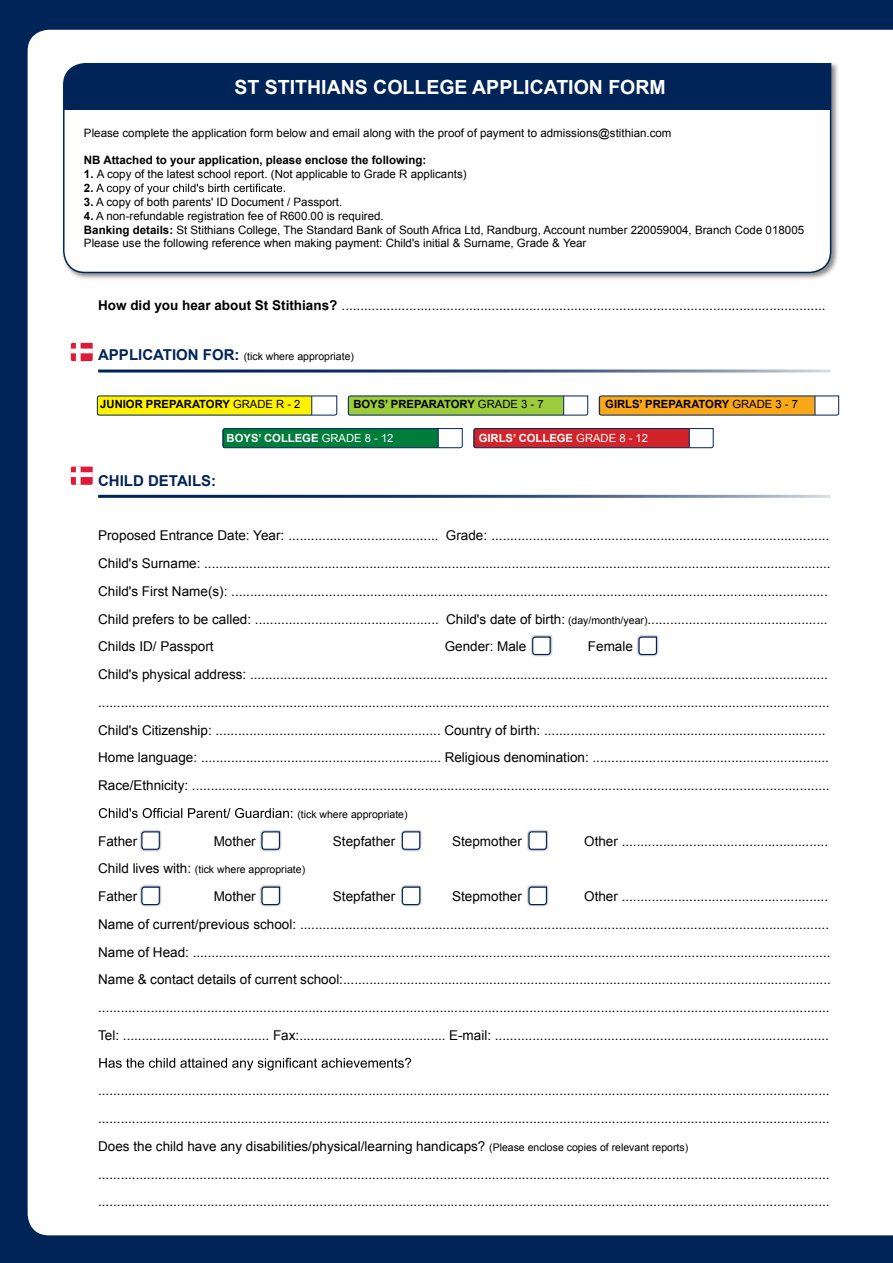
<style>
.page{position:relative;width:893px;height:1263px;background:#002458}
.page>*{position:absolute;margin:0;border:0;box-sizing:border-box;transform-origin:0 0}
.t1{font:700 19.5px "Arial";color:#fff}
.t2{font:700 15px "Arial";color:#002458}
.t3{font:13.5px/27.8px "Arial";color:#000}
.t4{font:11.55px/13.8px "Arial";color:#000}
.t5{font:700 11.55px "Arial";color:#000}
.t6{font:700 11.25px "Arial";color:#000}
.t7{font:700 11.25px "Arial";color:#fff}
.t8{font:10.5px "Arial";color:#000}
.s1{font-weight:700}
.s2{font-weight:700;font-size:15px;color:#002458}
.s3{font-weight:400}
.s4{font-size:10.5px}
.s5{font-size:13.5px}
</style>
<div class="page">
<div style="left:28px;top:30px;width:865px;height:1205px;background:#fff"></div>
<svg style="left:99px;top:808px;width:193px;height:10px;background:#b4b4b4"></svg>
<svg style="left:99px;top:1058px;width:312px;height:12px;background:#c2c2c2"></svg>
<svg style="left:61px;top:61px;width:778px;height:220px;background:#dadada"></svg>
<svg style="left:62px;top:62px;width:770px;height:212px"></svg>
<svg style="left:96px;top:184px;width:189px;height:10px;background:#c4c4c4"></svg>
<svg style="left:97px;top:395px;width:241px;height:21px;background:#e4dd29"></svg>
<svg style="left:347px;top:395px;width:242px;height:21px;background:#98bf56"></svg>
<svg style="left:598px;top:395px;width:241px;height:21px;background:#e0a43c"></svg>
<svg style="left:222px;top:428px;width:241px;height:21px;background:#208356"></svg>
<svg style="left:473px;top:428px;width:241px;height:21px;background:#c13e49"></svg>
<svg style="left:530px;top:634px;width:22px;height:23px"></svg>
<svg style="left:532px;top:636px;width:19px;height:20px"></svg>
<hr style="left:98px;top:495px;width:733px;height:3px;background:#002458">
<hr style="left:98px;top:369px;width:733px;height:3px;background:#002458">
<svg style="left:71px;top:343px;width:22px;height:18px"></svg>
<div style="left:76px;top:343px;width:5px;height:18px;background:#fff"></div>
<hr style="left:71px;top:349px;width:22px;height:4px;background:#fff">
<svg style="left:71px;top:467px;width:22px;height:18px"></svg>
<div style="left:76px;top:467px;width:5px;height:18px;background:#fff"></div>
<div style="left:71px;top:472px;width:22px;height:5px;background:#fff"></div>
<svg style="left:636px;top:634px;width:23px;height:23px"></svg>
<svg style="left:638px;top:636px;width:20px;height:20px"></svg>
<svg style="left:139px;top:829px;width:22px;height:22px"></svg>
<svg style="left:141px;top:831px;width:19px;height:19px"></svg>
<svg style="left:259px;top:829px;width:23px;height:22px"></svg>
<svg style="left:261px;top:831px;width:20px;height:19px"></svg>
<svg style="left:400px;top:829px;width:22px;height:22px"></svg>
<svg style="left:401px;top:831px;width:20px;height:19px"></svg>
<svg style="left:526px;top:829px;width:23px;height:22px"></svg>
<svg style="left:528px;top:831px;width:19px;height:19px"></svg>
<svg style="left:139px;top:885px;width:22px;height:22px"></svg>
<svg style="left:141px;top:886px;width:19px;height:20px"></svg>
<svg style="left:259px;top:885px;width:23px;height:22px"></svg>
<svg style="left:261px;top:886px;width:20px;height:20px"></svg>
<svg style="left:400px;top:885px;width:22px;height:22px"></svg>
<svg style="left:401px;top:886px;width:20px;height:20px"></svg>
<svg style="left:526px;top:885px;width:23px;height:22px"></svg>
<svg style="left:528px;top:886px;width:19px;height:20px"></svg>
<h1 class="t1" style="left:235px;top:74px;width:433px">ST STITHIANS COLLEGE APPLICATION FORM</h1>
<p class="t4" style="left:84px;top:126px;width:589px">Please complete the application form below and email along with the proof of payment to admissions@stithian.com</p>
<p class="t5" style="left:84px;top:152px;width:344px">NB Attached to your application, please enclose the following:</p>
<p class="t4" style="left:84px;top:167px;width:384px"><span class="s1">1.</span> A copy of the latest school report. (Not applicable to Grade R applicants)<br><span class="s1">2.</span></p>
<p class="t4" style="left:84px;top:195px;width:260px"><span class="s1">3.</span> A copy of both parents' ID Document / Passport.</p>
<p class="t4" style="left:84px;top:209px;width:722px"><span class="s1">4.</span> A non-refundable registration fee of R600.00 is required.<br><span class="s1">Banking details:</span> St Stithians College, The Standard Bank of South Africa Ltd, Randburg, Account number 220059004, Branch Code 018005<br>Please use the following reference when making payment: Child's initial &amp; Surname, Grade &amp; Year</p>
<p class="t3" style="left:98px;top:292px;width:729px"><span class="s1">How did you hear about St Stithians?</span> .................................................................................................................................</p>
<p class="t8" style="left:98px;top:349px;width:257px"><span class="s2">APPLICATION FOR:</span> (tick where appropriate)</p>
<p class="t6" style="left:100px;top:397px;width:202px">JUNIOR PREPARATORY <span class="s3">GRADE R - 2</span></p>
<p class="t6" style="left:353px;top:397px;width:192px">BOYS’ PREPARATORY <span class="s3">GRADE 3 - 7</span></p>
<p class="t6" style="left:605px;top:397px;width:194px">GIRLS’ PREPARATORY <span class="s3">GRADE 3 - 7</span></p>
<p class="t7" style="left:227px;top:431px;width:168px">BOYS’ COLLEGE <span class="s3">GRADE 8 - 12</span></p>
<p class="t7" style="left:479px;top:431px;width:171px">GIRLS’ COLLEGE <span class="s3">GRADE 8 - 12</span></p>
<p class="t2" style="left:98px;top:470px;width:120px">CHILD DETAILS:</p>
<p class="t3" style="left:98px;top:522px;width:734px">Proposed Entrance Date: Year: ........................................ Grade: ..........................................................................................<br>Child's Surname: .......................................................................................................................................................................<br>Child's First Name(s): ...............................................................................................................................................................<br>Child prefers to be called: ................................................. Child's date of birth: <span class="s4">(day/month/year)</span>................................................<br>Childs ID/ Passport</p>
<p class="t3" style="left:445px;top:633px;width:83px">Gender: Male</p>
<p class="t3" style="left:98px;top:633px;width:733px;text-indent:490px">Female<br>Child's physical address: .......................................................................................................................................................... ...................................................................................................................................................................................................<br>Child's Citizenship: ............................................................ Country of birth: ...........................................................................<br>Home language: ................................................................ Religious denomination: ...............................................................<br>Race/Ethnicity: ..........................................................................................................................................................................</p>
<p class="t8" style="left:297px;top:807px;width:112px">(tick where appropriate)</p>
<p class="t3" style="left:98px;top:827px;width:41px">Father</p>
<p class="t3" style="left:214px;top:827px;width:44px">Mother</p>
<p class="t3" style="left:333px;top:827px;width:64px">Stepfather</p>
<p class="t3" style="left:452px;top:827px;width:71px">Stepmother</p>
<p class="t3" style="left:584px;top:827px;width:245px">Other .......................................................</p>
<p class="t8" style="left:98px;top:863px;width:209px"><span class="s5">Child lives with:</span> (tick where appropriate)</p>
<p class="t3" style="left:98px;top:883px;width:41px">Father</p>
<p class="t3" style="left:214px;top:883px;width:44px">Mother</p>
<p class="t3" style="left:333px;top:883px;width:64px">Stepfather</p>
<p class="t3" style="left:452px;top:883px;width:71px">Stepmother</p>
<p class="t3" style="left:98px;top:883px;width:734px;text-indent:486px">Other .......................................................<br>Name of current/previous school: .............................................................................................................................................<br>Name of Head: ..........................................................................................................................................................................<br>Name &amp; contact details of current school:.................................................................................................................................. ...................................................................................................................................................................................................<br>Tel: ....................................... Fax:....................................... E-mail: .........................................................................................</p>
<p class="t3" style="left:98px;top:1077px;width:733px">................................................................................................................................................................................................... ...................................................................................................................................................................................................<br>Does the child have any disabilities/physical/learning handicaps? <span class="s4">(Please enclose copies of relevant reports) </span>................................................................................................................................................................................................... ...................................................................................................................................................................................................</p>
</div>
